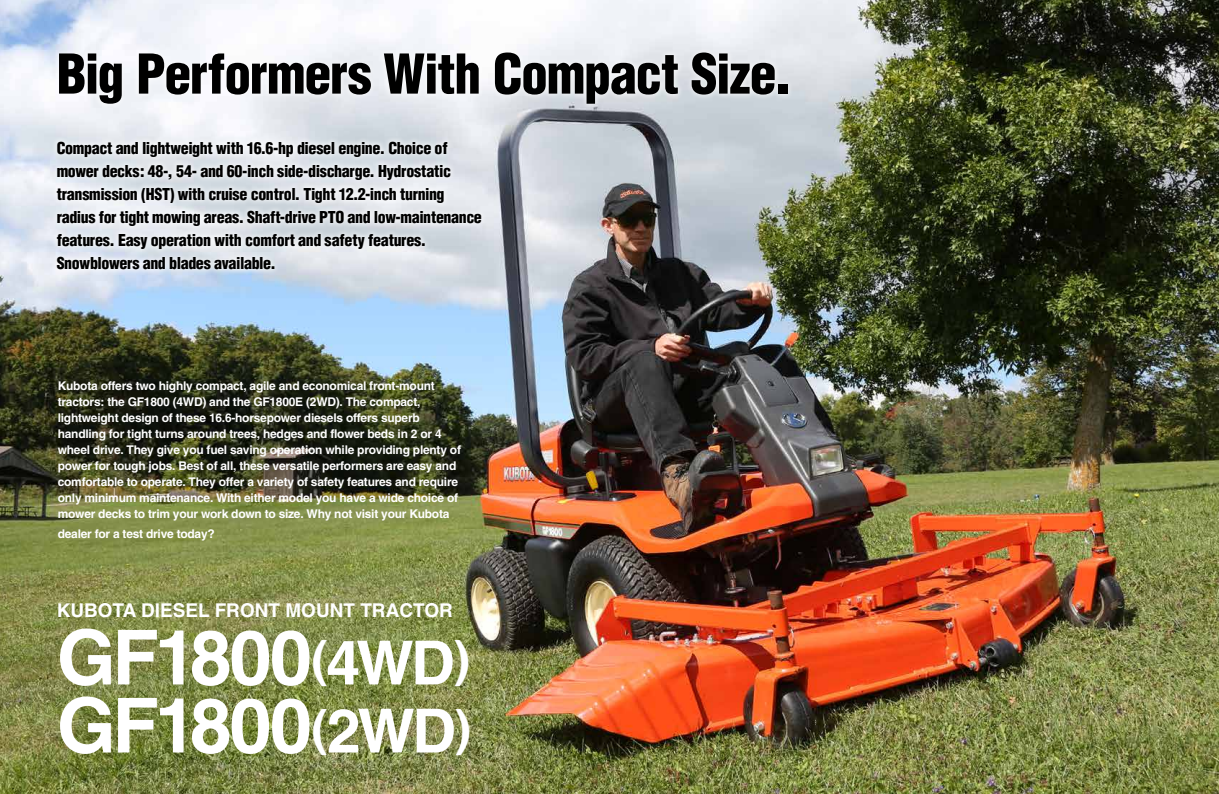
<style>
.page{position:relative;width:1219px;height:794px;background:#fff}
.page>*{position:absolute;margin:0;border:0;box-sizing:border-box;transform-origin:0 0}
.t1{font:700 76px/68px "Helvetica";letter-spacing:-.045em;color:#fff}
.t2{font:900 condensed 53.5px "Helvetica";letter-spacing:-.02em;color:#000}
.t3{font:700 19px "Helvetica";color:#fff}
.t4{font:900 condensed 16px/23px "Helvetica";letter-spacing:-.02em;color:#000}
.t5{font:700 12px/16px "Helvetica";letter-spacing:-.02em;color:#fff}
.s1{font-size:49px}
.s2{font-size:61px}
</style>
<div class="page">
<img style="left:0;top:0;width:1219px;height:794px">
<div style="left:53px;top:47px;width:740px;height:63px;background:#fff;opacity:.75"></div>
<div style="left:51px;top:136px;width:436px;height:140px;background:#fff;opacity:.75"></div>
<h2 class="t2" style="left:57px;top:40px;width:736px">Big Performers With Compact Size.</h2>
<p class="t4" style="left:57px;top:137px;width:427px">Compact and lightweight with 16.6-hp diesel engine. Choice of mower decks: 48-, 54- and 60-inch side-discharge. Hydrostatic transmission (HST) with cruise control. Tight 12.2-inch turning radius for tight mowing areas. Shaft-drive PTO and low-maintenance features. Easy operation with comfort and safety features.<br>Snowblowers and blades available.</p>
<p class="t5" style="left:58px;top:378px;width:405px">Kubota offers two highly compact, agile and economical front-mount tractors: the GF1800 (4WD) and the GF1800E (2WD). The compact, lightweight design of these 16.6-horsepower diesels offers superb handling for tight turns around trees, hedges and flower beds in 2 or 4 wheel drive. They give you fuel saving operation while providing plenty of power for tough jobs. Best of all, these versatile performers are easy and comfortable to operate. They offer a variety of safety features and require only minimum maintenance. With either model you have a wide choice of mower decks to trim your work down to size. Why not visit your Kubota</p>
<p class="t5" style="left:58px;top:526px;width:159px">dealer for a test drive today?</p>
<h3 class="t3" style="left:57px;top:599px;width:398px">KUBOTA DIESEL FRONT MOUNT TRACTOR</h3>
<h1 class="t1" style="left:57px;top:622px;width:416px">GF1800<span class="s1">(</span><span class="s2">4WD</span><span class="s1">)<br></span>GF1800<span class="s1">(</span><span class="s2">2WD</span><span class="s1">)</span></h1>
</div>
